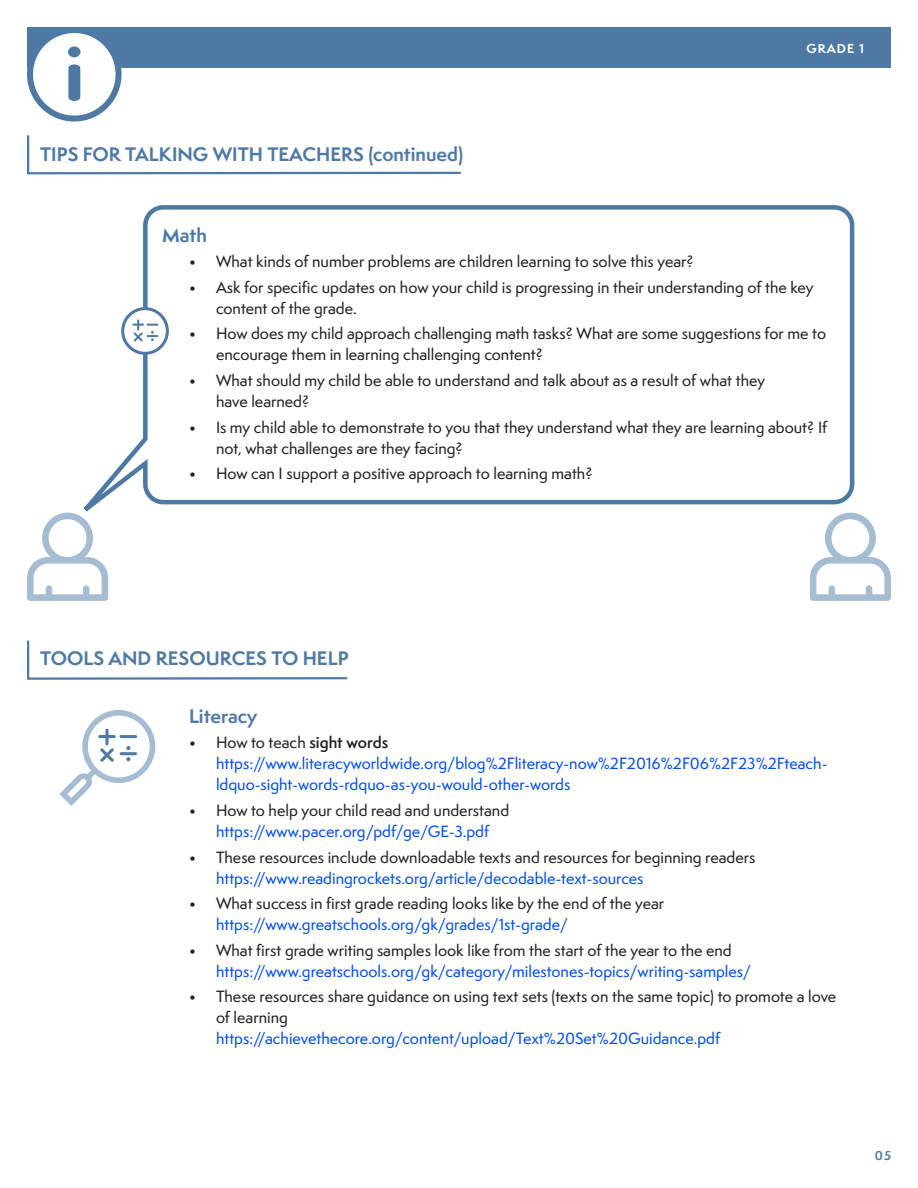
<style>
.page{position:relative;width:918px;height:1188px;background:#fff}
.page>*{position:absolute;margin:0;border:0;box-sizing:border-box;transform-origin:0 0}
.t1{font:700 18px "Semplicita Pro";color:#4e79a5}
.t2{font:500 15px/21px "Semplicita Pro";color:#231f20}
.t3{font:500 15px/21px "Semplicita Pro";color:#004eee}
.t4{font:700 12px "Semplicita Pro";letter-spacing:.08em;color:#fff}
.t5{font:700 12px "Semplicita Pro";color:#4e79a5}
.s1{color:#231f20}
.s2{font-weight:600;color:#231f20}
.s3{color:#004eee}
</style>
<div class="page">
<div style="left:27px;top:27px;width:864px;height:41px;background:#4e79a5"></div>
<div style="left:30px;top:30px;width:89px;height:89px;background:#fff;border-radius:50%"></div>
<div style="left:27px;top:27px;width:95px;height:95px;border:6px solid #4e79a5;border-radius:50%"></div>
<svg style="left:68px;top:64px;width:12px;height:37px"></svg>
<div style="left:68px;top:46px;width:13px;height:11px;background:#4e79a5;border-radius:50%"></div>
<svg style="left:27px;top:135px;width:435px;height:40px"></svg>
<svg style="left:27px;top:517px;width:81px;height:84px"></svg>
<svg style="left:810px;top:513px;width:81px;height:88px"></svg>
<svg style="left:54px;top:205px;width:803px;height:334px"></svg>
<svg style="left:27px;top:640px;width:321px;height:40px"></svg>
<svg style="left:123px;top:309px;width:44px;height:44px"></svg>
<div style="left:121px;top:307px;width:48px;height:48px;border:3px solid #4e79a5;border-radius:50%"></div>
<svg style="left:132px;top:319px;width:26px;height:23px"></svg>
<svg style="left:59px;top:710px;width:96px;height:96px"></svg>
<p class="t1" style="left:40px;top:141px;width:425px">TIPS FOR TALKING WITH TEACHERS (continued)</p>
<p class="t4" style="left:807px;top:39px;width:59px">GRADE 1</p>
<p class="t1" style="left:162px;top:221px;width:46px">Math</p>
<p class="t2" style="left:189px;top:251px;width:506px">• What kinds of number problems are children learning to solve this year?</p>
<p class="t2" style="left:216px;top:277px;width:599px;text-indent:-27px">• Ask for specific updates on how your child is progressing in their understanding of the key content of the grade.</p>
<p class="t2" style="left:216px;top:323px;width:612px;text-indent:-27px">• How does my child approach challenging math tasks? What are some suggestions for me to encourage them in learning challenging content?</p>
<p class="t2" style="left:216px;top:370px;width:551px;text-indent:-27px">• What should my child be able to understand and talk about as a result of what they have learned?</p>
<p class="t2" style="left:216px;top:416px;width:613px;text-indent:-27px">• Is my child able to demonstrate to you that they understand what they are learning about? If not, what challenges are they facing?</p>
<p class="t2" style="left:189px;top:463px;width:405px">• How can I support a positive approach to learning math?</p>
<p class="t1" style="left:40px;top:644px;width:310px">TOOLS AND RESOURCES TO HELP</p>
<p class="t1" style="left:189px;top:703px;width:70px">Literacy</p>
<p class="t3" style="left:216px;top:732px;width:613px;text-indent:-27px"><span class="s1">• How to teach</span> <span class="s2">sight words </span>https://www.literacyworldwide.org/blog%2Fliteracy-now%2F2016%2F06%2F23%2Fteach&shy;ldquo-sight-words-rdquo-as-you-would-other-words</p>
<p class="t3" style="left:189px;top:800px;width:322px;text-align:center"><span class="s1">• How to help your child read and understand </span>https://www.pacer.org/pdf/ge/GE-3.pdf</p>
<p class="t2" style="left:216px;top:846px;width:541px;text-indent:-27px">• These resources include downloadable texts and resources for beginning readers <span class="s3">https://www.readingrockets.org/article/decodable-text-sources</span></p>
<p class="t2" style="left:216px;top:893px;width:450px;text-indent:-27px">• What success in first grade reading looks like by the end of the year <span class="s3">https://www.greatschools.org/gk/grades/1st-grade/</span></p>
<p class="t3" style="left:216px;top:940px;width:537px;text-indent:-27px"><span class="s1">• What first grade writing samples look like from the start of the year to the end </span>https://www.greatschools.org/gk/category/milestones-topics/writing-samples/</p>
<p class="t2" style="left:216px;top:986px;width:622px;text-indent:-27px">• These resources share guidance on using text sets (texts on the same topic) to promote a love of learning<br><span class="s3">https://achievethecore.org/content/upload/Text%20Set%20Guidance.pdf</span></p>
<p class="t5" style="left:875px;top:1147px;width:18px">05</p>
</div>
